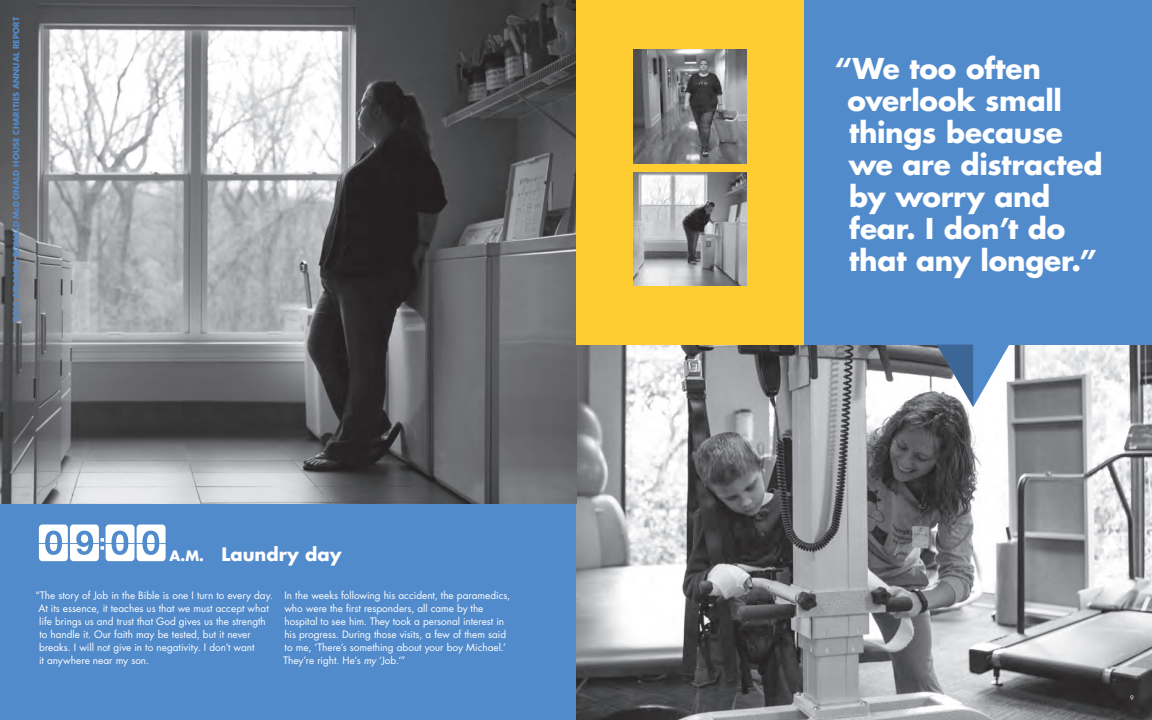
<style>
.page{position:relative;width:1152px;height:720px;background:#fff}
.page>*{position:absolute;margin:0;border:0;box-sizing:border-box;transform-origin:0 0}
.quote_type___md{font:700 28px "Futura";letter-spacing:-.005em;color:#fff}
.time_headline{font:700 18px "Futura";color:#fff}
.t1{font:700 14px "Futura";color:#fff}
.body_copy{font:10px/13px "Futura";color:#fff}
.t2{font:700 8px "Futura";letter-spacing:.01em;color:#528bcc}
.donors{font:6px "Futura";color:#fff}
.s1{font-style:italic}
</style>
<div class="page">
<img style="left:576px;top:345px;width:576px;height:375px">
<img style="left:0;top:0;width:576px;height:504px">
<div style="left:576px;top:0;width:228px;height:345px;background:#ffcd31"></div>
<div style="left:804px;top:0;width:348px;height:345px;background:#528bcc"></div>
<svg style="left:937px;top:345px;width:72px;height:62px"></svg>
<img style="left:633px;top:172px;width:114px;height:114px">
<img style="left:633px;top:49px;width:114px;height:114px">
<div style="left:0;top:504px;width:576px;height:216px;background:#528bcc"></div>
<svg style="left:39px;top:525px;width:127px;height:36px"></svg>
<p class="t2" style="left:11px;top:322px;width:307px;rotate:-90deg">2015 ATLANTA RONALD McDONALD HOUSE CHARITIES ANNUAL REPORT</p>
<p class="t1" style="left:170px;top:547px;width:36px">A.M.</p>
<p class="time_headline" style="left:222px;top:542px;width:121px">Laundry day</p>
<p class="body_copy" style="left:36px;top:589px;width:239px">“The story of Job in the Bible is one I turn to every day.<br>At its essence, it teaches us that we must accept what life brings us and trust that God gives us the strength<br>to handle it. Our faith may be tested, but it never breaks. I will not give in to negativity. I don’t want<br>it anywhere near my son.</p>
<p class="body_copy" style="left:284px;top:589px;width:228px">In the weeks following his accident, the paramedics, who were the first responders, all came by the hospital to see him. They took a personal interest in his progress. During those visits, a few of them said to me, ‘There’s something about your boy Michael.’ They’re right. He’s <span class="s1">my</span> ‘Job.‘”</p>
<p class="quote_type___md" style="left:835px;top:50px;width:207px">“We too often</p>
<p class="quote_type___md" style="left:848px;top:82px;width:216px">overlook small</p>
<p class="quote_type___md" style="left:849px;top:114px;width:215px">things because</p>
<p class="quote_type___md" style="left:849px;top:146px;width:255px">we are distracted</p>
<p class="quote_type___md" style="left:849px;top:178px;width:203px">by worry and</p>
<p class="quote_type___md" style="left:849px;top:210px;width:218px">fear. I don’t do</p>
<p class="quote_type___md" style="left:849px;top:242px;width:249px">that any longer.”</p>
<p class="donors" style="left:1130px;top:694px;width:5px">9</p>
</div>
